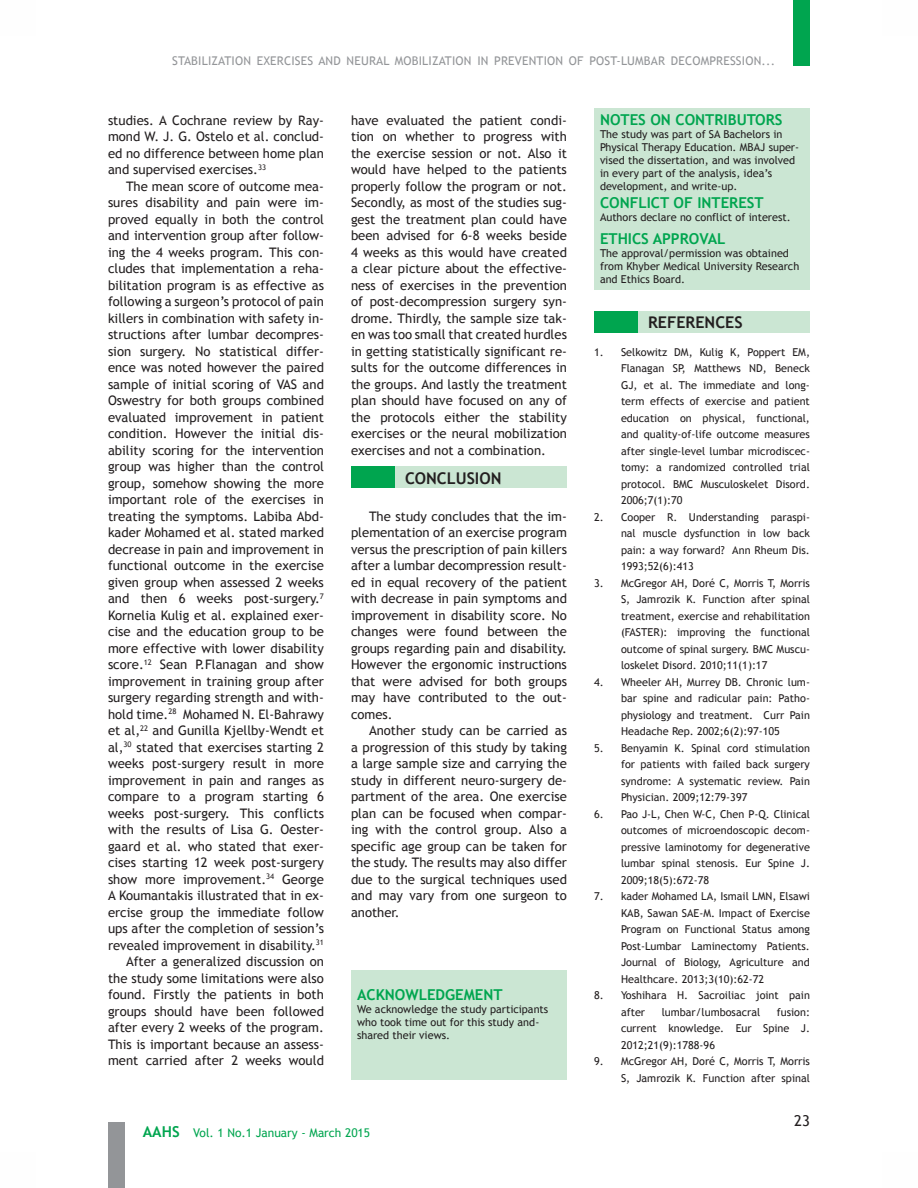
<style>
.page{position:relative;width:918px;height:1188px;background:#fff}
.page>*{position:absolute;margin:0;border:0;box-sizing:border-box;transform-origin:0 0}
.t1{font:700 16.2px "Trebuchet MS";color:#231f20}
.t2{font:700 15px "Trebuchet MS";color:#00a54f}
.t3{font:15px "Trebuchet MS";color:#231f20}
.t4{font:13.2px/16.5px "Trebuchet MS";color:#231f20;text-align:justify}
.t5{font:12px "Trebuchet MS";letter-spacing:.015em;color:#939598}
.t6{font:12px "Trebuchet MS";color:#00a54f}
.t7{font:10.8px/16.5px "Trebuchet MS";color:#231f20;text-align:justify}
.s1{font-weight:700;font-size:15px}
</style>
<div class="page">
<div style="left:108px;top:1123px;width:16px;height:65px;background:#939598"></div>
<div style="left:794px;top:0;width:16px;height:65px;background:#00a54f"></div>
<div style="left:882px;top:0;width:36px;height:36px;background:#fbfdfc"></div>
<div style="left:882px;top:1152px;width:36px;height:36px;background:#fbfdfc"></div>
<div style="left:0;top:0;width:36px;height:36px;background:#fbfdfc"></div>
<div style="left:0;top:1152px;width:36px;height:36px;background:#fbfdfc"></div>
<div style="left:394px;top:466px;width:173px;height:22px;background:#cbe6d3"></div>
<div style="left:351px;top:466px;width:43px;height:22px;background:#00a54f"></div>
<div style="left:637px;top:311px;width:173px;height:22px;background:#cbe6d3"></div>
<div style="left:594px;top:311px;width:43px;height:22px;background:#00a54f"></div>
<div style="left:351px;top:970px;width:216px;height:110px;background:#cbe6d3"></div>
<div style="left:594px;top:108px;width:216px;height:181px;background:#cbe6d3"></div>
<p class="t5" style="left:172px;top:54px;width:605px">STABILIZATION EXERCISES AND NEURAL MOBILIZATION IN PREVENTION OF POST-LUMBAR DECOMPRESSION...</p>
<p class="t4" style="left:108px;top:112px;width:217px">studies. A Cochrane review by Ray&shy;mond W. J. G. Ostelo et al. conclud&shy;ed no difference between home plan and supervised exercises.<sup>33</sup></p>
<p class="t4" style="left:108px;top:178px;width:218px;text-align:right">The mean score of outcome mea&shy;sures disability and pain were im&shy;proved equally in both the control and intervention group after follow&shy;ing the 4 weeks program. This con&shy;cludes that implementation a reha&shy;bilitation program is as effective as following a surgeon’s protocol of pain killers in combination with safety in&shy;structions after lumbar decompres&shy;sion surgery. No statistical differ&shy;ence was noted however the paired sample of initial scoring of VAS and Oswestry for both groups combined evaluated improvement in patient condition. However the initial dis&shy;ability scoring for the intervention group was higher than the control group, somehow showing the more important role of the exercises in treating the symptoms. Labiba Abd&shy;kader Mohamed et al. stated marked decrease in pain and improvement in functional outcome in the exercise given group when assessed 2 weeks and then 6 weeks post-surgery.<sup>7<br></sup>Kornelia Kulig et al. explained exer&shy;cise and the education group to be more effective with lower disability score.<sup>12</sup> Sean P.Flanagan and show improvement in training group after surgery regarding strength and with&shy;hold time.<sup>28</sup> Mohamed N. El-Bahrawy et al,<sup>22</sup> and Gunilla Kjellby-Wendt et al,<sup>30</sup> stated that exercises starting 2 weeks post-surgery result in more improvement in pain and ranges as compare to a program starting 6 weeks post-surgery. This conflicts with the results of Lisa G. Oester&shy;gaard et al. who stated that exer&shy;cises starting 12 week post-surgery show more improvement.<sup>34</sup> George A Koumantakis illustrated that in ex&shy;ercise group the immediate follow ups after the completion of session’s revealed improvement in disability.<sup>31<br></sup>After a generalized discussion on the study some limitations were also found. Firstly the patients in both groups should have been followed after every 2 weeks of the program.<br>This is important because an assess&shy;ment carried after 2 weeks would</p>
<p class="t4" style="left:351px;top:112px;width:218px">have evaluated the patient condi&shy;tion on whether to progress with the exercise session or not. Also it would have helped to the patients properly follow the program or not.<br>Secondly, as most of the studies sug&shy;gest the treatment plan could have been advised for 6-8 weeks beside 4 weeks as this would have created a clear picture about the effective&shy;ness of exercises in the prevention of post-decompression surgery syn&shy;drome. Thirdly, the sample size tak&shy;en was too small that created hurdles in getting statistically significant re&shy;sults for the outcome differences in the groups. And lastly the treatment plan should have focused on any of the protocols either the stability exercises or the neural mobilization exercises and not a combination.</p>
<p class="t1" style="left:405px;top:468px;width:98px">CONCLUSION</p>
<p class="t4" style="left:351px;top:508px;width:218px;text-indent:18px">The study concludes that the im&shy;plementation of an exercise program versus the prescription of pain killers after a lumbar decompression result&shy;ed in equal recovery of the patient with decrease in pain symptoms and improvement in disability score. No changes were found between the groups regarding pain and disability.<br>However the ergonomic instructions that were advised for both groups may have contributed to the out&shy;comes.</p>
<p class="t4" style="left:351px;top:722px;width:218px;text-indent:18px">Another study can be carried as a progression of this study by taking a large sample size and carrying the study in different neuro-surgery de&shy;partment of the area. One exercise plan can be focused when compar&shy;ing with the control group. Also a specific age group can be taken for the study. The results may also differ due to the surgical techniques used and may vary from one surgeon to another.</p>
<p class="t2" style="left:357px;top:986px;width:147px">ACKNOWLEDGEMENT</p>
<p class="t7" style="left:357px;top:1002px;width:193px;line-height:13px;text-align:left">We acknowledge the study participants who took time out for this study and&shy;shared their views.</p>
<p class="t6" style="left:143px;top:1125px;width:229px"><span class="s1">AAHS</span> Vol. 1 No.1 January - March 2015</p>
<p class="t2" style="left:600px;top:111px;width:184px">NOTES ON CONTRIBUTORS</p>
<p class="t7" style="left:600px;top:128px;width:201px;line-height:13px;text-align:left">The study was part of SA Bachelors in Physical Therapy Education. MBAJ super&shy;vised the dissertation, and was involved in every part of the analysis, idea’s development, and write-up.</p>
<p class="t2" style="left:600px;top:194px;width:165px">CONFLICT OF INTEREST</p>
<p class="t7" style="left:600px;top:209px;width:192px">Authors declare no conflict of interest.</p>
<p class="t2" style="left:600px;top:230px;width:127px">ETHICS APPROVAL</p>
<p class="t7" style="left:600px;top:247px;width:201px;line-height:13px;text-align:left">The approval/permission was obtained from Khyber Medical University Research and Ethics Board.</p>
<p class="t1" style="left:648px;top:313px;width:96px">REFERENCES</p>
<p class="t7" style="left:621px;top:343px;width:190px;text-indent:-27px">1. Selkowitz DM, Kulig K, Poppert EM, Flanagan SP, Matthews ND, Beneck GJ, et al. The immediate and long&shy;term effects of exercise and patient education on physical, functional, and quality-of-life outcome measures after single-level lumbar microdiscec&shy;tomy: a randomized controlled trial protocol. BMC Musculoskelet Disord.<br>2006;7(1):70</p>
<p class="t7" style="left:621px;top:508px;width:190px;text-indent:-27px">2. Cooper R. Understanding paraspi&shy;nal muscle dysfunction in low back pain: a way forward? Ann Rheum Dis.<br>1993;52(6):413</p>
<p class="t7" style="left:621px;top:574px;width:190px;text-indent:-27px">3. McGregor AH, Doré C, Morris T, Morris S, Jamrozik K. Function after spinal treatment, exercise and rehabilitation (FASTER): improving the functional outcome of spinal surgery. BMC Muscu&shy;loskelet Disord. 2010;11(1):17</p>
<p class="t7" style="left:621px;top:673px;width:190px;text-indent:-27px">4. Wheeler AH, Murrey DB. Chronic lum&shy;bar spine and radicular pain: Patho&shy;physiology and treatment. Curr Pain Headache Rep. 2002;6(2):97-105</p>
<p class="t7" style="left:621px;top:739px;width:190px;text-indent:-27px">5. Benyamin K. Spinal cord stimulation for patients with failed back surgery syndrome: A systematic review. Pain Physician. 2009;12:79-397</p>
<p class="t7" style="left:621px;top:805px;width:191px;text-indent:-27px">6. Pao J-L, Chen W-C, Chen P-Q. Clinical outcomes of microendoscopic decom&shy;pressive laminotomy for degenerative lumbar spinal stenosis. Eur Spine J.<br>2009;18(5):672-78</p>
<p class="t7" style="left:621px;top:888px;width:190px;text-indent:-27px">7. kader Mohamed LA, Ismail LMN, Elsawi KAB, Sawan SAE-M. Impact of Exercise Program on Functional Status among Post-Lumbar Laminectomy Patients.<br>Journal of Biology, Agriculture and Healthcare. 2013;3(10):62-72</p>
<p class="t7" style="left:621px;top:987px;width:190px;text-indent:-27px">8. Yoshihara H. Sacroiliac joint pain after</p>
<p class="t7" style="left:621px;top:1003px;width:191px;text-indent:156px">fusion: current knowledge. Eur Spine J.<br>2012;21(9):1788-96</p>
<p class="t7" style="left:594px;top:1053px;width:217px;text-align:right">9. McGregor AH, Doré C, Morris T, Morris<br>S, Jamrozik K. Function after spinal</p>
<p class="t7" style="left:662px;top:1003px;width:100px">lumbar/lumbosacral</p>
<p class="t3" style="left:794px;top:1112px;width:17px">23</p>
</div>
